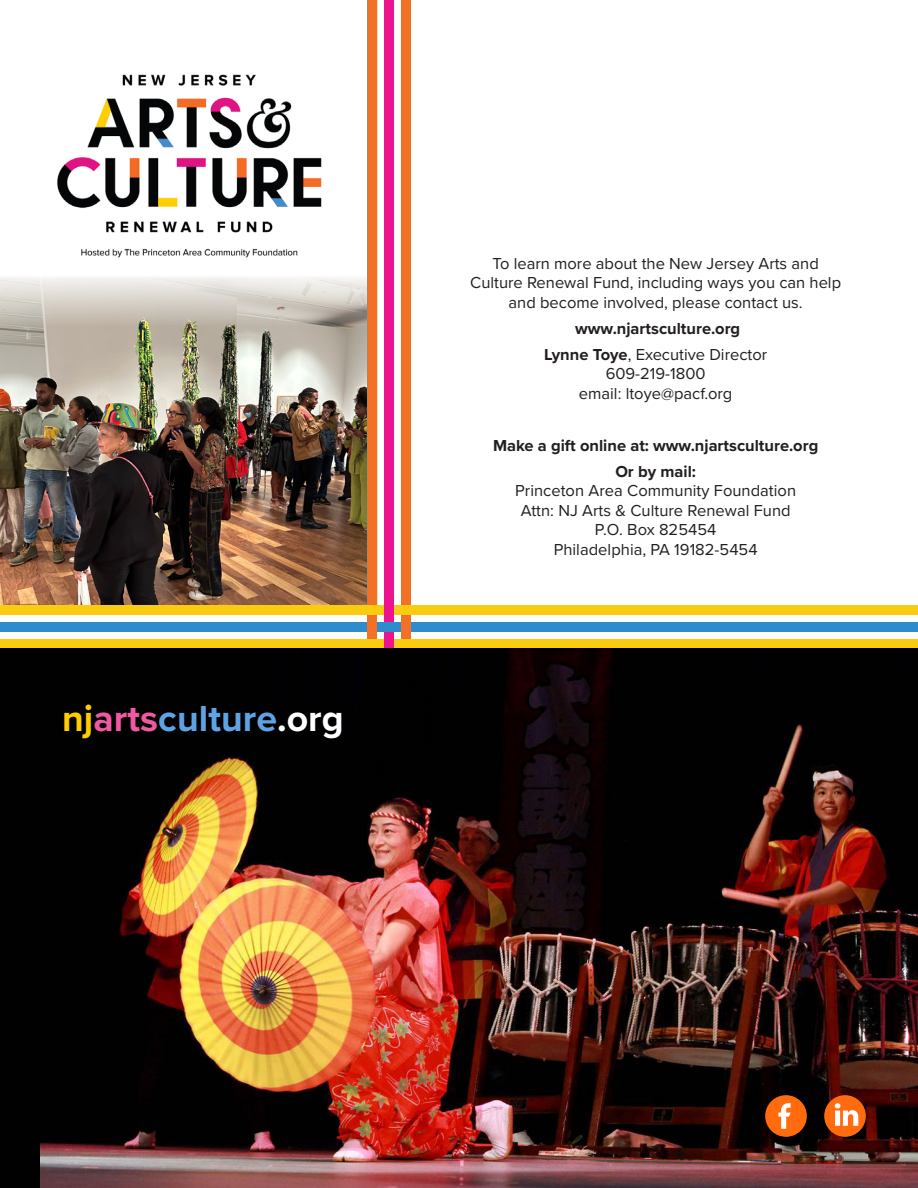
<style>
.page{position:relative;width:918px;height:1188px;background:#fff}
.page>*{position:absolute;margin:0;border:0;box-sizing:border-box;transform-origin:0 0}
.t1{font:700 37.5px "Proxima Nova";color:#5ea4e5}
.t2{font:16.5px/19.5px "Proxima Nova";color:#231f20;text-align:center}
.t3{font:700 16.5px "Proxima Nova";color:#231f20}
.s1{color:#fc0}
.s2{color:#ef59a1}
.s3{color:#fff}
.s4{font-weight:700}
</style>
<div class="page">
<img style="left:0;top:326px;width:367px;height:279px">
<svg style="left:0;top:277px;width:367px;height:49px;background:#d4cfc7"></svg>
<div style="left:0;top:648px;width:918px;height:540px;background:#010101"></div>
<img style="left:40px;top:648px;width:878px;height:540px">
<div style="left:765px;top:1095px;width:42px;height:42px;background:#ff6b0d;border-radius:50%"></div>
<div style="left:824px;top:1095px;width:42px;height:42px;background:#ff6b0d;border-radius:50%"></div>
<svg style="left:778px;top:1103px;width:13px;height:26px"></svg>
<svg style="left:835px;top:1103px;width:23px;height:23px"></svg>
<div style="left:401px;top:632px;width:10px;height:16px;background:#f37125"></div>
<div style="left:401px;top:0;width:10px;height:622px;background:#f37125"></div>
<div style="left:377px;top:605px;width:541px;height:10px;background:#facc11"></div>
<div style="left:0;top:605px;width:367px;height:10px;background:#facc11"></div>
<div style="left:367px;top:0;width:10px;height:605px;background:#f37125"></div>
<div style="left:367px;top:615px;width:10px;height:7px;background:#f37125"></div>
<div style="left:367px;top:605px;width:10px;height:10px;background:#facc11"></div>
<div style="left:0;top:639px;width:367px;height:9px;background:#facc11"></div>
<div style="left:384px;top:0;width:10px;height:639px;background:#ed138f"></div>
<div style="left:377px;top:639px;width:7px;height:9px;background:#facc11"></div>
<div style="left:394px;top:639px;width:524px;height:9px;background:#facc11"></div>
<div style="left:384px;top:639px;width:10px;height:9px;background:#ed138f"></div>
<div style="left:367px;top:632px;width:10px;height:7px;background:#f37125"></div>
<div style="left:367px;top:639px;width:10px;height:9px;background:#facc11"></div>
<div style="left:0;top:622px;width:367px;height:10px;background:#2d8dcc"></div>
<div style="left:377px;top:622px;width:24px;height:10px;background:#2d8dcc"></div>
<div style="left:411px;top:622px;width:507px;height:10px;background:#2d8dcc"></div>
<div style="left:401px;top:622px;width:10px;height:10px;background:#f37125"></div>
<div style="left:367px;top:622px;width:10px;height:10px;background:#f37125"></div>
<img style="left:57px;top:74px;width:265px;height:184px">
<p class="t1" style="left:62px;top:690px;width:283px"><span class="s1">nj</span><span class="s2">arts</span>culture<span class="s3">.org</span></p>
<p class="t2" style="left:470px;top:253px;width:372px">To learn more about the New Jersey Arts and<br>Culture Renewal Fund, including ways you can help and become involved, please contact us.</p>
<p class="t3" style="left:575px;top:316px;width:167px">www.njartsculture.org</p>
<p class="t2" style="left:544px;top:344px;width:225px"><span class="s4">Lynne Toye</span>, Executive Director<br>609-219-1800<br>email: ltoye@pacf.org</p>
<p class="t3" style="left:493px;top:433px;width:327px">Make a gift online at: www.njartsculture.org</p>
<p class="t2" style="left:515px;top:461px;width:283px"><span class="s4">Or by mail:<br></span>Princeton Area Community Foundation<br>Attn: NJ Arts &amp; Culture Renewal Fund<br>P.O. Box 825454<br>Philadelphia, PA 19182-5454</p>
</div>
